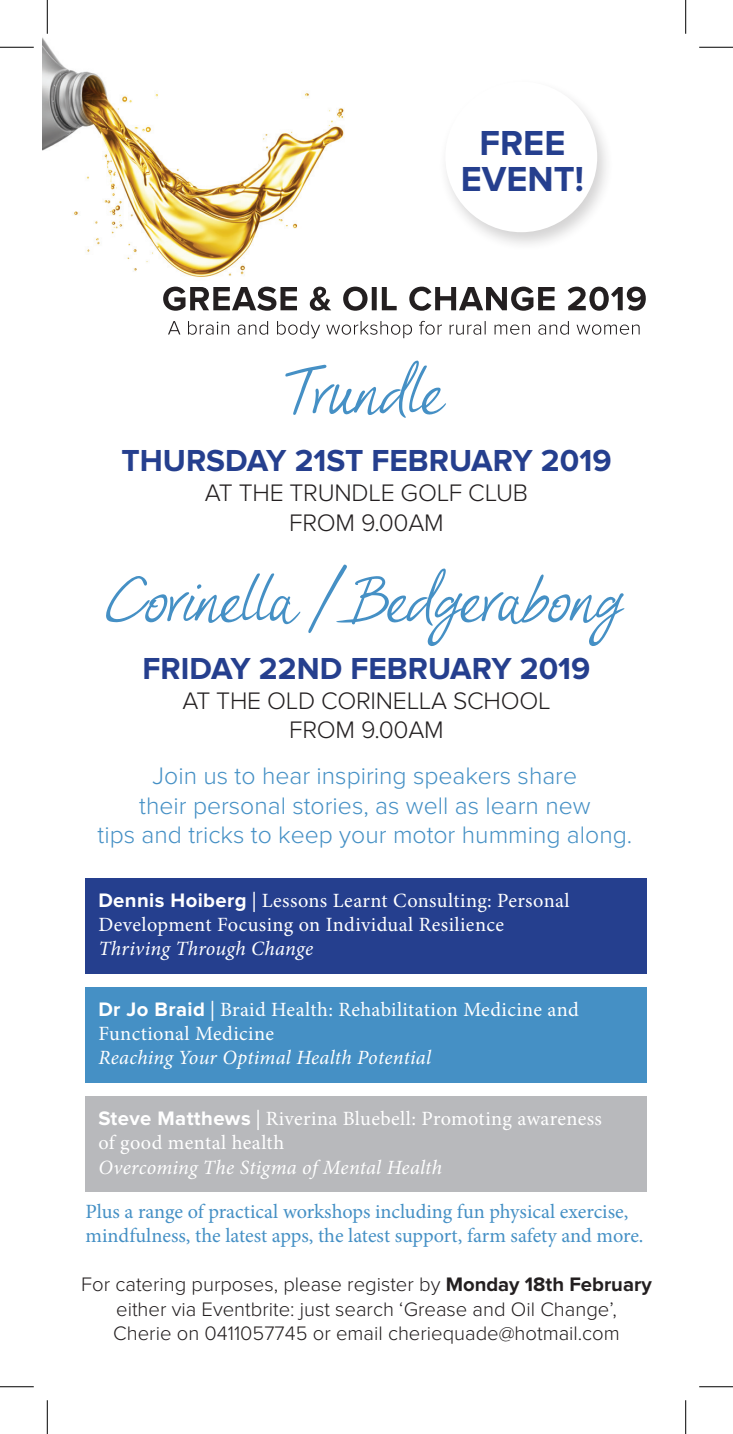
<style>
.page{position:relative;width:733px;height:1434px;background:#fff}
.page>*{position:absolute;margin:0;border:0;box-sizing:border-box;transform-origin:0 0}
.t1{font:67.5px "Dine Script";color:#4590c5}
.t2{font:700 36px/36px "Proxima Nova";color:#253f8e;text-align:center}
.t3{font:700 31.5px "Proxima Nova";color:#253f8e}
.t4{font:300 24.75px/29.7px "Proxima Nova";color:#4590c5;text-align:center}
.t5{font:300 24.75px/29.7px "Proxima Nova";letter-spacing:-.01em;color:#231f20;text-align:center}
.t6{font:20.25px/24.3px "Minion Pro";letter-spacing:.02em;color:#fff}
.t7{font:300 20.25px/24.3px "Proxima Nova";color:#231f20;text-align:center}
.t8{font:20.25px/24.3px "Minion Pro";letter-spacing:-.005em;color:#4590c5}
.t9{font:italic 20.25px "Minion Pro";letter-spacing:.01em;color:#fff}
.s1{font-family:"Proxima Nova";font-weight:700}
.s2{font-family:"Myriad Pro"}
.s3{font-weight:700}
</style>
<div class="page">
<img style="left:42px;top:37px;width:316px;height:250px">
<div style="left:86px;top:878px;width:561px;height:96px;background:#253f8e"></div>
<div style="left:86px;top:987px;width:561px;height:96px;background:#4590c5"></div>
<div style="left:86px;top:1096px;width:561px;height:96px;background:#b8b9bc"></div>
<div style="left:437px;top:77px;width:177px;height:175px;background:#231f20;opacity:.2"></div>
<div style="left:445px;top:82px;width:152px;height:150px;background:#fff;border-radius:50%"></div>
<svg style="left:168px;top:321px;width:471px;height:17px"></svg>
<svg style="left:163px;top:287px;width:482px;height:24px"></svg>
<hr style="left:0;top:47px;width:34px;height:1px;background:#000">
<hr style="left:699px;top:47px;width:33px;height:1px;background:#000">
<hr style="left:0;top:1386px;width:34px;height:1px;background:#000">
<hr style="left:699px;top:1386px;width:33px;height:1px;background:#000">
<hr style="left:47px;top:0;width:1px;height:34px;background:#000">
<hr style="left:47px;top:1400px;width:1px;height:34px;background:#000">
<hr style="left:685px;top:0;width:1px;height:34px;background:#000">
<hr style="left:685px;top:1400px;width:1px;height:34px;background:#000">
<h2 class="t2" style="left:460px;top:126px;width:124px">FREE<br>EVENT!</h2>
<h1 class="t1" style="left:289px;top:353px;width:156px">Trundle</h1>
<h3 class="t3" style="left:121px;top:443px;width:491px">THURSDAY 21ST FEBRUARY 2019</h3>
<p class="t5" style="left:205px;top:478px;width:324px">AT THE TRUNDLE GOLF CLUB<br>FROM 9.00AM</p>
<h1 class="t1" style="left:110px;top:561px;width:515px">Corinella / Bedgerabong</h1>
<h3 class="t3" style="left:142px;top:651px;width:449px">FRIDAY 22ND FEBRUARY 2019</h3>
<p class="t5" style="left:182px;top:686px;width:369px">AT THE OLD CORINELLA SCHOOL<br>FROM 9.00AM</p>
<p class="t4" style="left:97px;top:761px;width:536px">Join us to hear inspiring speakers share<br>their personal stories, as well as learn new<br>tips and tricks to keep your motor humming along.</p>
<p class="t6" style="left:98px;top:888px;width:472px"><span class="s1">Dennis Hoiberg</span> <span class="s2">|</span> Lessons Learnt Consulting: Personal<br>Development Focusing on Individual Resilience</p>
<p class="t9" style="left:98px;top:935px;width:216px">Thriving Through Change</p>
<p class="t6" style="left:98px;top:997px;width:482px"><span class="s1">Dr Jo Braid</span> <span class="s2">|</span> Braid Health: Rehabilitation Medicine and<br>Functional Medicine</p>
<p class="t9" style="left:98px;top:1044px;width:334px">Reaching Your Optimal Health Potential</p>
<p class="t6" style="left:98px;top:1106px;width:505px"><span class="s1">Steve Matthews</span> <span class="s2">|</span> Riverina Bluebell: Promoting awareness of good mental health</p>
<p class="t9" style="left:98px;top:1153px;width:345px">Overcoming The Stigma of Mental Health</p>
<p class="t8" style="left:86px;top:1199px;width:559px">Plus a range of practical workshops including fun physical exercise, mindfulness, the latest apps, the latest support, farm safety and more.</p>
<p class="t7" style="left:81px;top:1273px;width:571px">For catering purposes, please register by <span class="s3">Monday 18th February </span>either via Eventbrite: just search ‘Grease and Oil Change’,<br>Cherie on 0411057745 or email cheriequade@hotmail.com</p>
</div>
